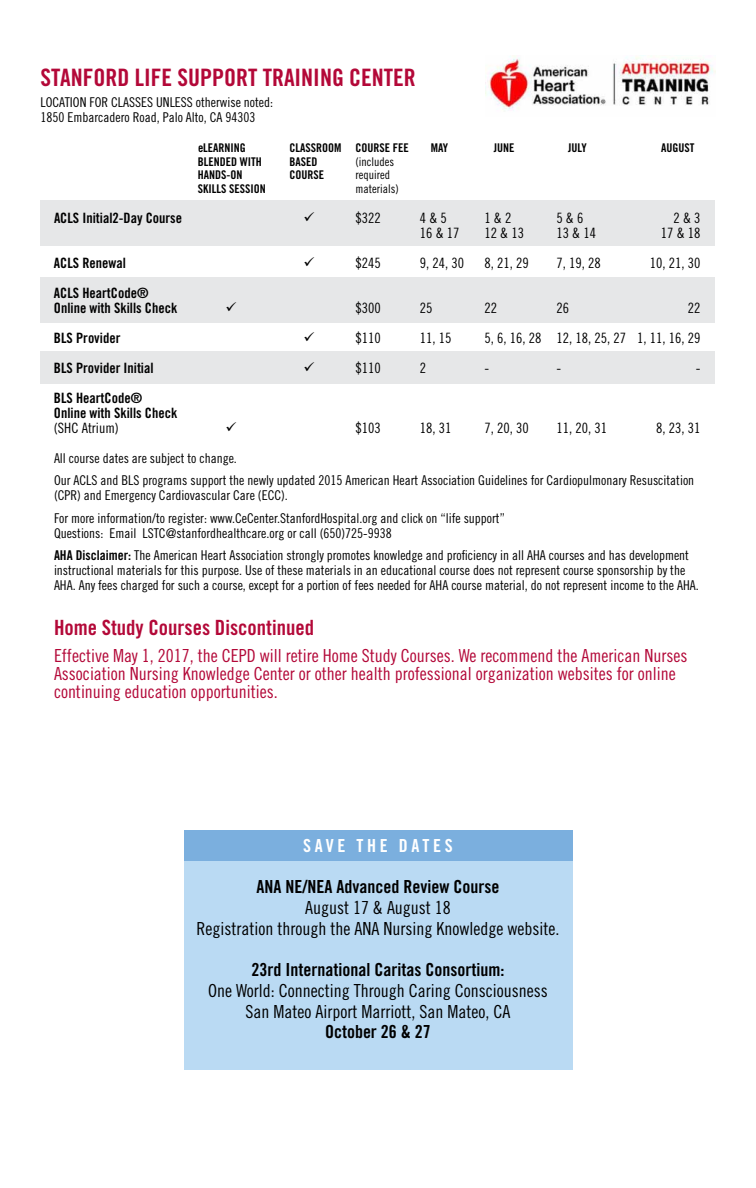
<style>
.page{position:relative;width:756px;height:1188px;background:#fff}
.page>*{position:absolute;margin:0;border:0;box-sizing:border-box;transform-origin:0 0}
.t1{font:24px "Trade Gothic Bold Cond Twenty";color:#b30838}
.t2{font:21px "Trade Gothic Bold Cond Twenty";color:#b30838}
.t3{font:18px/18px "Trade Gothic Cond Eighteen";color:#b30838}
.t4{font:18px/20.7px "Trade Gothic Cond Eighteen";color:#000;text-align:center}
.t5{font:18px "Trade Gothic Bold Cond Twenty";color:#000}
.t6{font:18px "Trade Gothic Bold Cond Twenty";letter-spacing:.2em;color:#fff}
.t7{font:14.25px "Trade Gothic Cond Eighteen";color:#000}
.t8{font:14.25px/15px "Trade Gothic Bold Cond Twenty";color:#000}
.t9{font:13.5px/22.5px "Trade Gothic Cond Eighteen";color:#000}
.t10{font:12px "Trade Gothic Bold Cond Twenty";color:#000}
.t11{font:12px "Trade Gothic Cond Eighteen";color:#000}
.s1{font-family:"Trade Gothic Bold Cond Twenty"}
</style>
<div class="page">
<div style="left:184px;top:831px;width:388px;height:239px;background:#badaf3"></div>
<div style="left:40px;top:201px;width:676px;height:45px;background:#e6e7e8"></div>
<div style="left:40px;top:278px;width:676px;height:45px;background:#e6e7e8"></div>
<div style="left:40px;top:352px;width:676px;height:32px;background:#e6e7e8"></div>
<img style="left:485px;top:56px;width:231px;height:55px">
<div style="left:184px;top:831px;width:388px;height:30px;background:#7bafde"></div>
<h1 class="t1" style="left:40px;top:63px;width:377px">STANFORD LIFE SUPPORT TRAINING CENTER</h1>
<p class="t9" style="left:40px;top:91px;width:12px">Location</p>
<p class="t9" style="left:89px;top:91px;width:29px">for classes</p>
<p class="t9" style="left:156px;top:91px;width:7px">unless</p>
<p class="t9" style="left:40px;top:95px;width:234px;line-height:15px;text-indent:155px">otherwise noted:<br>1850 Embarcadero Road, Palo Alto, CA 94303</p>
<p class="t10" style="left:198px;top:141px;width:17px">eLearning</p>
<p class="t10" style="left:290px;top:141px;width:13px">Classroom</p>
<p class="t10" style="left:356px;top:141px;width:47px">Course Fee</p>
<p class="t10" style="left:431px;top:141px;width:16px">MAY</p>
<p class="t10" style="left:494px;top:141px;width:22px">JUNE</p>
<p class="t10" style="left:568px;top:141px;width:17px">JULY</p>
<p class="t10" style="left:661px;top:141px;width:35px">AUGUST</p>
<p class="t10" style="left:198px;top:154px;width:6px">blen</p>
<p class="t10" style="left:220px;top:154px;width:27px">ded with</p>
<p class="t10" style="left:265px;top:154px;width:11px">base</p>
<p class="t10" style="left:311px;top:154px;width:7px">d</p>
<p class="t11" style="left:355px;top:155px;width:40px">(includes</p>
<p class="t10" style="left:198px;top:168px;width:67px">hands-on co</p>
<p class="t10" style="left:301px;top:168px;width:11px">urse</p>
<p class="t11" style="left:355px;top:168px;width:36px">required</p>
<p class="t10" style="left:198px;top:181px;width:5px">skills</p>
<p class="t10" style="left:229px;top:181px;width:8px">session</p>
<p class="t11" style="left:355px;top:182px;width:45px">materials)</p>
<p class="t8" style="left:54px;top:210px;width:130px">ACLS Initial2-Day Course</p>
<p class="t7" style="left:356px;top:209px;width:27px">$322</p>
<p class="t7" style="left:420px;top:209px;width:28px">4 &amp; 5</p>
<p class="t7" style="left:484px;top:209px;width:28px">1 &amp; 2</p>
<p class="t7" style="left:556px;top:209px;width:28px">5 &amp; 6</p>
<p class="t7" style="left:674px;top:209px;width:28px">2 &amp; 3</p>
<p class="t7" style="left:420px;top:224px;width:41px">16 &amp; 17</p>
<p class="t7" style="left:484px;top:224px;width:41px">12 &amp; 13</p>
<p class="t7" style="left:556px;top:224px;width:41px">13 &amp; 14</p>
<p class="t7" style="left:661px;top:224px;width:41px">17 &amp; 18</p>
<p class="t8" style="left:54px;top:255px;width:74px">ACLS Renewal</p>
<p class="t7" style="left:355px;top:254px;width:27px">$245</p>
<p class="t7" style="left:420px;top:254px;width:46px">9, 24, 30</p>
<p class="t7" style="left:484px;top:254px;width:46px">8, 21, 29</p>
<p class="t7" style="left:556px;top:254px;width:46px">7, 19, 28</p>
<p class="t7" style="left:650px;top:254px;width:52px">10, 21, 30</p>
<p class="t8" style="left:54px;top:285px;width:125px">ACLS HeartCode®<br>Online with Skills Check</p>
<p class="t7" style="left:355px;top:299px;width:27px">$300</p>
<p class="t7" style="left:420px;top:299px;width:14px">25</p>
<p class="t7" style="left:484px;top:299px;width:14px">22</p>
<p class="t7" style="left:556px;top:299px;width:14px">26</p>
<p class="t7" style="left:688px;top:299px;width:14px">22</p>
<p class="t8" style="left:54px;top:330px;width:68px">BLS Provider</p>
<p class="t7" style="left:355px;top:329px;width:27px">$110</p>
<p class="t7" style="left:420px;top:329px;width:33px">11, 15</p>
<p class="t7" style="left:484px;top:329px;width:218px">5, 6, 16, 28 12, 18, 25, 27 1, 11, 16, 29</p>
<p class="t8" style="left:54px;top:360px;width:101px">BLS Provider Initial</p>
<p class="t7" style="left:355px;top:359px;width:27px">$110</p>
<p class="t7" style="left:420px;top:359px;width:8px">2</p>
<p class="t7" style="left:484px;top:359px;width:6px">-</p>
<p class="t7" style="left:556px;top:359px;width:6px">-</p>
<p class="t7" style="left:696px;top:359px;width:6px">-</p>
<p class="t8" style="left:54px;top:390px;width:125px">BLS HeartCode®<br>Online with Skills Check</p>
<p class="t7" style="left:54px;top:419px;width:66px">(SHC Atrium)</p>
<p class="t7" style="left:355px;top:419px;width:27px">$103</p>
<p class="t7" style="left:420px;top:419px;width:33px">18, 31</p>
<p class="t7" style="left:484px;top:419px;width:46px">7, 20, 30</p>
<p class="t7" style="left:556px;top:419px;width:52px">11, 20, 31</p>
<p class="t7" style="left:656px;top:419px;width:46px">8, 23, 31</p>
<p class="t9" style="left:54px;top:447px;width:642px">All course dates are subject to change.<br>Our ACLS and BLS programs support the newly updated 2015 American Heart Association Guidelines for Cardiopulmonary Resuscitation</p>
<p class="t9" style="left:54px;top:484px;width:452px">(CPR) and Emergency Cardiovascular Care (ECC).<br>For more information/to register: www.CeCenter.StanfordHospital.org and click on “life support”</p>
<p class="t9" style="left:54px;top:522px;width:637px">Questions: Email LSTC@stanfordhealthcare.org or call (650)725-9938<br><span class="s1">AHA Disclaimer:</span> The American Heart Association strongly promotes knowledge and proficiency in all AHA courses and has development</p>
<p class="t9" style="left:54px;top:563px;width:646px;line-height:15px">instructional materials for this purpose. Use of these materials in an educational course does not represent course sponsorship by the<br>AHA. Any fees charged for such a course, except for a portion of fees needed for AHA course material, do not represent income to the AHA.</p>
<h2 class="t2" style="left:54px;top:615px;width:262px">Home Study Courses Discontinued</h2>
<p class="t3" style="left:54px;top:647px;width:635px">Effective May 1, 2017, the CEPD will retire Home Study Courses. We recommend the American Nurses<br>Association Nursing Knowledge Center or other health professional organization websites for online continuing education opportunities.</p>
<h3 class="t6" style="left:303px;top:835px;width:151px">SAVE THE D ATES</h3>
<h3 class="t5" style="left:257px;top:876px;width:244px">ANA NE/NEA Advanced Review Course</h3>
<h3 class="t4" style="left:197px;top:897px;width:364px">August 17 &amp; August 18<br>Registration through the ANA Nursing Knowledge website.</h3>
<h3 class="t5" style="left:252px;top:959px;width:254px">23rd International Caritas Consortium:</h3>
<h3 class="t4" style="left:208px;top:980px;width:341px">One World: Connecting Through Caring Consciousness<br>San Mateo Airport Marriott, San Mateo, CA</h3>
<h3 class="t5" style="left:325px;top:1021px;width:107px">October 26 &amp; 27</h3>
</div>
